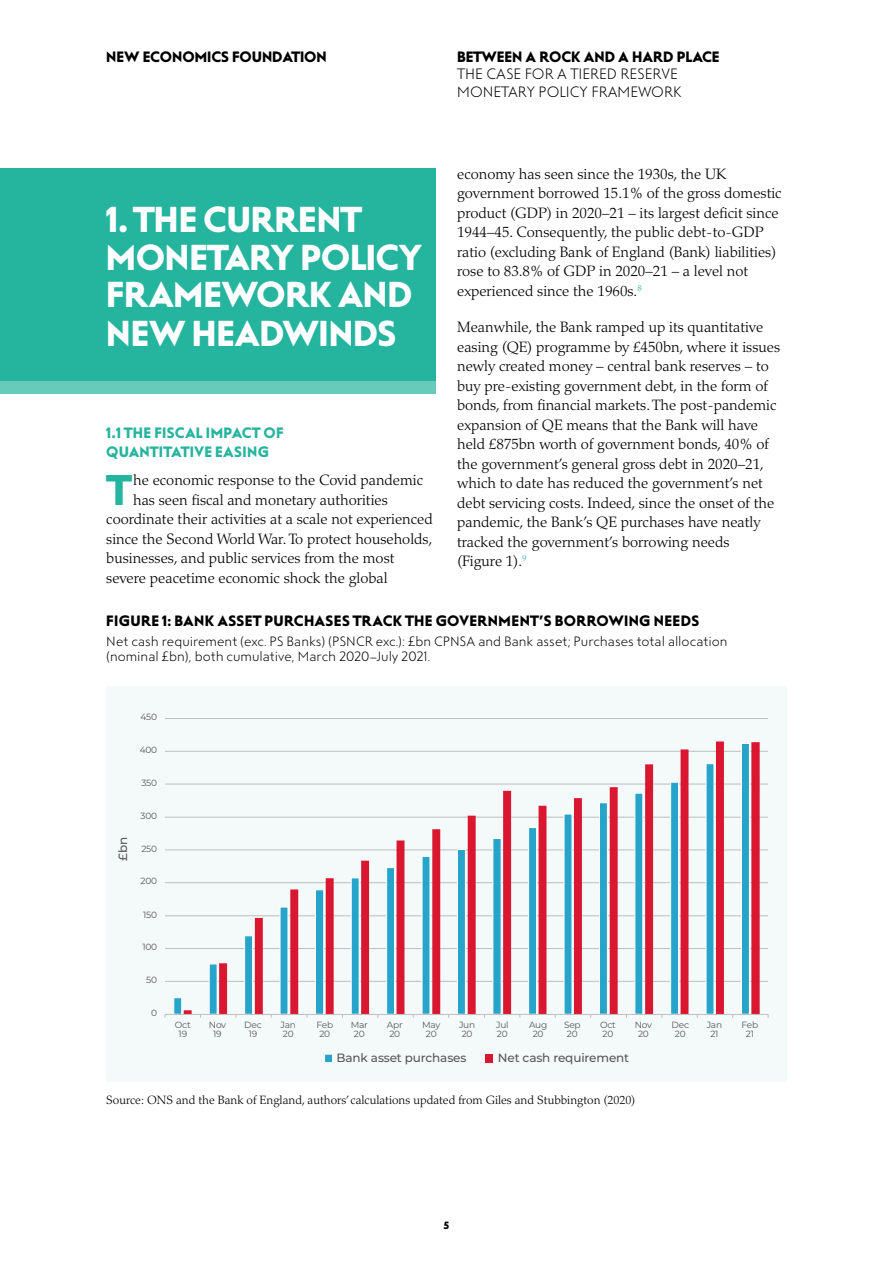
<style>
.page{position:relative;width:893px;height:1263px;background:#fff}
.page>*{position:absolute;margin:0;border:0;box-sizing:border-box;transform-origin:0 0}
.Paragraph_-_drop_cap{font:42.9px "Steagal Bo";color:#25b49e}
.New_chapter_head{font:36px/38px "Steagal Bo";letter-spacing:-.01em;color:#fff}
.Paragraph_-_drop_cap-2{font:300 15px/19.5px "Palatino LT Std";color:#000}
.BODY{font:300 15px/19.5px "Palatino LT Std";color:#000}
.FIGURE_HEAD{font:15px "Steagal Bo";letter-spacing:.025em;color:#000}
.FIGURE_HEAD-2{font:15px "Steagal Bo";color:#000}
.t1{font:15px/17.2px "Steagal Li";color:#000}
.CROSSHEAD_1{font:15px/19.5px "Steagal Bo";letter-spacing:.02em;color:#25b49e}
.Figure_sub{font:13.5px/15px "Steagal Li";letter-spacing:-.005em;color:#000}
.SOURCE{font:300 12px "Palatino LT Std";color:#000}
.t2{font:500 12px "Montserrat";letter-spacing:-.01em;color:#575756}
.t3{font:10.5px "Steagal Bo";color:#000}
.t4{font:9px/9px "Montserrat";letter-spacing:-.025em;color:#575756;text-align:center}
</style>
<div class="page">
<div style="left:0;top:169px;width:436px;height:220px;background:#25b49e"></div>
<div style="left:0;top:381px;width:436px;height:12px;background:#67cabb"></div>
<div style="left:106px;top:686px;width:681px;height:396px;background:#f3faf9"></div>
<hr style="left:165px;top:981px;width:603px;height:1px;background:#bebebe">
<hr style="left:165px;top:948px;width:603px;height:1px;background:#bebebe">
<hr style="left:165px;top:915px;width:603px;height:1px;background:#bebebe">
<hr style="left:165px;top:882px;width:603px;height:1px;background:#bebebe">
<hr style="left:165px;top:850px;width:603px;height:1px;background:#bebebe">
<hr style="left:165px;top:817px;width:603px;height:1px;background:#bebebe">
<hr style="left:165px;top:784px;width:603px;height:1px;background:#bebebe">
<hr style="left:165px;top:751px;width:603px;height:1px;background:#bebebe">
<hr style="left:165px;top:718px;width:603px;height:1px;background:#bebebe">
<svg style="left:184px;top:741px;width:576px;height:273px"></svg>
<hr style="left:165px;top:1014px;width:603px;height:1px;background:#bebebe">
<div style="left:325px;top:1054px;width:7px;height:8px;background:#27a4ca"></div>
<div style="left:325px;top:1054px;width:8px;height:9px;border:1px solid #fff"></div>
<div style="left:485px;top:1054px;width:8px;height:8px;background:#d91731"></div>
<p class="FIGURE_HEAD-2" style="left:106px;top:48px;width:222px">NEW ECONOMICS FOUNDATION</p>
<p class="FIGURE_HEAD-2" style="left:457px;top:48px;width:264px">BETWEEN A ROCK AND A HARD PLACE</p>
<p class="t1" style="left:457px;top:66px;width:226px">THE CASE FOR A TIERED RESERVE<br>MONETARY POLICY FRAMEWORK</p>
<h1 class="New_chapter_head" style="left:106px;top:201px;width:317px">1. THE CURRENT<br>MONETARY POLICY<br>FRAMEWORK AND<br>NEW HEADWINDS</h1>
<h2 class="CROSSHEAD_1" style="left:106px;top:423px;width:179px">1.1 THE FISCAL IMPACT OF<br>QUANTITATIVE EASING</h2>
<p class="Paragraph_-_drop_cap" style="left:108px;top:466px;width:25px">T</p>
<p class="Paragraph_-_drop_cap-2" style="left:133px;top:471px;width:292px">he economic response to the Covid pandemic</p>
<p class="Paragraph_-_drop_cap-2" style="left:133px;top:490px;width:256px">has seen fiscal and monetary authorities</p>
<p class="Paragraph_-_drop_cap-2" style="left:106px;top:510px;width:328px">coordinate their activities at a scale not experienced</p>
<p class="Paragraph_-_drop_cap-2" style="left:106px;top:529px;width:328px">since the Second World War. To protect households,</p>
<p class="Paragraph_-_drop_cap-2" style="left:106px;top:549px;width:290px">businesses, and public services from the most</p>
<p class="Paragraph_-_drop_cap-2" style="left:106px;top:568px;width:283px">severe peacetime economic shock the global</p>
<p class="Paragraph_-_drop_cap-2" style="left:457px;top:164px;width:326px">economy has seen since the 1930s, the UK government borrowed 15.1% of the gross domestic product (GDP) in 2020–21 – its largest deficit since 1944–45. Consequently, the public debt-to-GDP ratio (excluding Bank of England (Bank) liabilities) rose to 83.8% of GDP in 2020–21 – a level not experienced since the 1960s.<sup>8</sup></p>
<p class="BODY" style="left:457px;top:318px;width:324px">Meanwhile, the Bank ramped up its quantitative easing (QE) programme by £450bn, where it issues newly created money – central bank reserves – to buy pre-existing government debt, in the form of bonds, from financial markets. The post-pandemic expansion of QE means that the Bank will have held £875bn worth of government bonds, 40% of the government’s general gross debt in 2020–21, which to date has reduced the government’s net debt servicing costs. Indeed, since the onset of the pandemic, the Bank’s QE purchases have neatly tracked the government’s borrowing needs<br>(Figure 1).<sup>9</sup></p>
<h2 class="FIGURE_HEAD" style="left:106px;top:613px;width:594px">FIGURE 1: BANK ASSET PURCHASES TRACK THE GOVERNMENT’S BORROWING NEEDS</h2>
<p class="Figure_sub" style="left:106px;top:634px;width:623px">Net cash requirement (exc. PS Banks) (PSNCR exc.): £bn CPNSA and Bank asset; Purchases total allocation (nominal £bn), both cumulative, March 2020–July 2021.</p>
<p class="t4" style="left:141px;top:712px;width:18px">450</p>
<p class="t4" style="left:140px;top:745px;width:19px">400</p>
<p class="t4" style="left:142px;top:778px;width:17px">350</p>
<p class="t2" style="left:114px;top:861px;width:25px;rotate:-90deg">£bn</p>
<p class="t4" style="left:141px;top:811px;width:18px">300</p>
<p class="t4" style="left:141px;top:844px;width:17px">250</p>
<p class="t4" style="left:141px;top:876px;width:18px">200</p>
<p class="t4" style="left:143px;top:909px;width:15px">150</p>
<p class="t4" style="left:142px;top:942px;width:16px">100</p>
<p class="t4" style="left:146px;top:975px;width:12px">50</p>
<p class="t4" style="left:151px;top:1008px;width:7px">0</p>
<p class="t4" style="left:175px;top:1020px;width:17px">Oct<br>19</p>
<p class="t4" style="left:209px;top:1020px;width:19px">Nov<br>19</p>
<p class="t4" style="left:244px;top:1020px;width:19px">Dec<br>19</p>
<p class="t4" style="left:281px;top:1020px;width:17px;text-align:left">Jan<br>20</p>
<p class="t4" style="left:316px;top:1020px;width:18px">Feb<br>20</p>
<p class="t4" style="left:351px;top:1020px;width:19px">Mar<br>20</p>
<p class="t4" style="left:387px;top:1020px;width:17px;text-align:left">Apr<br>20</p>
<p class="t4" style="left:422px;top:1020px;width:20px">May<br>20</p>
<p class="t4" style="left:459px;top:1020px;width:18px">Jun<br>20</p>
<p class="t4" style="left:496px;top:1020px;width:14px;text-align:left">Jul<br>20</p>
<p class="t4" style="left:529px;top:1020px;width:20px">Aug<br>20</p>
<p class="t4" style="left:564px;top:1020px;width:18px">Sep<br>20</p>
<p class="t4" style="left:600px;top:1020px;width:17px;text-align:left">Oct<br>20</p>
<p class="t4" style="left:635px;top:1020px;width:19px">Nov<br>20</p>
<p class="t4" style="left:672px;top:1020px;width:19px">Dec<br>20</p>
<p class="t4" style="left:707px;top:1020px;width:17px">Jan<br>21</p>
<p class="t4" style="left:742px;top:1020px;width:18px">Feb<br>21</p>
<p class="t2" style="left:337px;top:1049px;width:131px">Bank asset purchases</p>
<p class="t2" style="left:498px;top:1049px;width:133px">Net cash requirement</p>
<p class="SOURCE" style="left:106px;top:1093px;width:531px">Source: ONS and the Bank of England, authors’ calculations updated from Giles and Stubbington (2020)</p>
<p class="t3" style="left:444px;top:1219px;width:7px">5</p>
</div>
